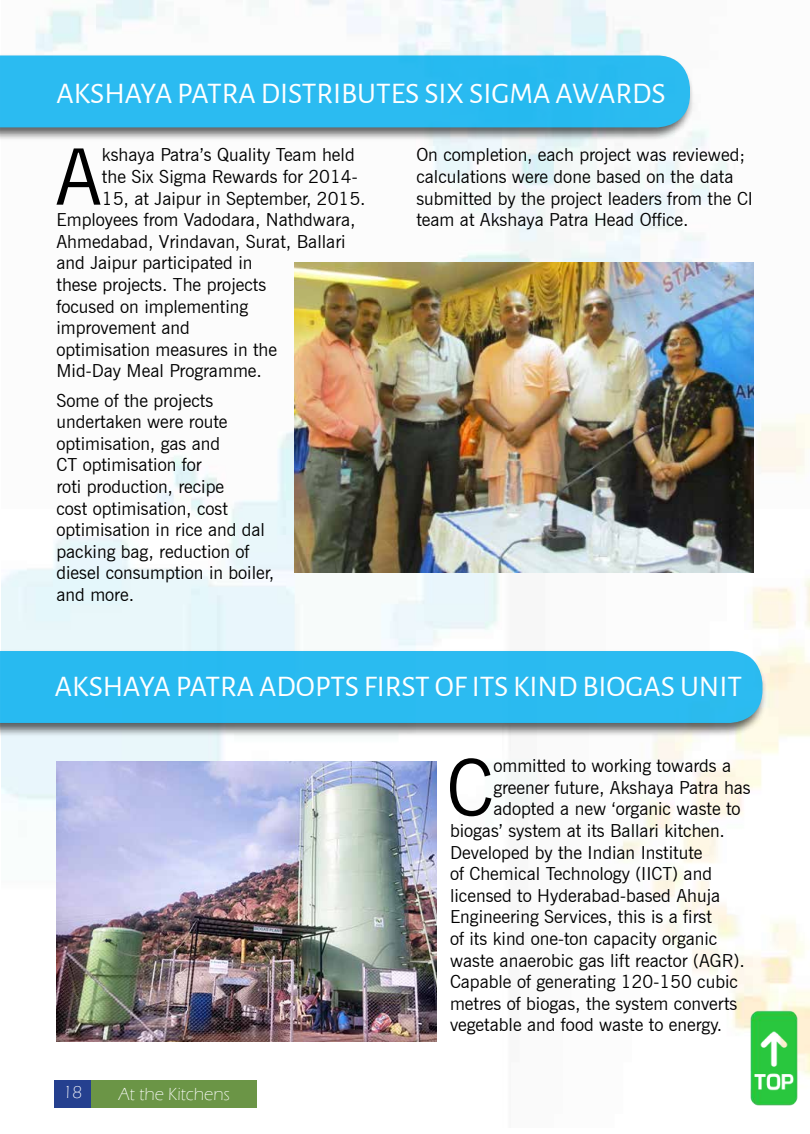
<style>
.page{position:relative;width:810px;height:1134px;background:#fff}
.page>*{position:absolute;margin:0;border:0;box-sizing:border-box;transform-origin:0 0}
.t1{font:77.7px "News Gothic BT";color:#000}
.t2{font:30px "Alegreya Sans SC";color:#fff}
.t3{font:18px/21.6px "News Gothic BT";color:#000}
.t4{font:300 18px "Eras ITC";color:#fff}
</style>
<div class="page">
<img style="left:1px;top:0;width:809px;height:1077px">
<img style="left:295px;top:263px;width:459px;height:310px">
<img style="left:56px;top:761px;width:381px;height:280px">
<div style="left:54px;top:1080px;width:37px;height:28px;background:#25408f"></div>
<div style="left:91px;top:1080px;width:166px;height:28px;background:#6b9546"></div>
<div style="left:0;top:53px;width:695px;height:89px;background:#000;opacity:.75"></div>
<div style="left:0;top:56px;width:690px;height:71px;background:#2bbbf1"></div>
<div style="left:0;top:649px;width:767px;height:88px;background:#000;opacity:.75"></div>
<div style="left:0;top:651px;width:762px;height:72px;background:#2abbf0"></div>
<img style="left:749px;top:1010px;width:50px;height:96px">
<h2 class="t2" style="left:56px;top:73px;width:611px">AKSHAYA PATRA DISTRIBUTES SIX SIGMA AWARDS</h2>
<h1 class="t1" style="left:55px;top:130px;width:48px">A</h1>
<p class="t3" style="left:102px;top:144px;width:254px">kshaya Patra’s Quality Team held</p>
<p class="t3" style="left:102px;top:166px;width:257px">the Six Sigma Rewards for 2014-</p>
<p class="t3" style="left:102px;top:187px;width:265px">15, at Jaipur in September, 2015.</p>
<p class="t3" style="left:56px;top:209px;width:301px">Employees from Vadodara, Nathdwara,</p>
<p class="t3" style="left:56px;top:231px;width:291px">Ahmedabad, Vrindavan, Surat, Ballari</p>
<p class="t3" style="left:56px;top:252px;width:198px">and Jaipur participated in</p>
<p class="t3" style="left:56px;top:274px;width:211px">these projects. The projects</p>
<p class="t3" style="left:56px;top:295px;width:193px">focused on implementing</p>
<p class="t3" style="left:56px;top:317px;width:135px">improvement and</p>
<p class="t3" style="left:56px;top:339px;width:222px">optimisation measures in the</p>
<p class="t3" style="left:56px;top:360px;width:207px">Mid-Day Meal Programme.</p>
<p class="t3" style="left:56px;top:389px;width:219px">Some of the projects undertaken were route optimisation, gas and<br>CT optimisation for<br>roti production, recipe<br>cost optimisation, cost optimisation in rice and dal packing bag, reduction of diesel consumption in boiler, and more.</p>
<p class="t3" style="left:416px;top:144px;width:338px">On completion, each project was reviewed; calculations were done based on the data submitted by the project leaders from the CI team at Akshaya Patra Head Office.</p>
<h2 class="t2" style="left:55px;top:666px;width:689px">AKSHAYA PATRA ADOPTS FIRST OF ITS KIND BIOGAS UNIT</h2>
<p class="t4" style="left:63px;top:1082px;width:21px">18</p>
<p class="t4" style="left:118px;top:1084px;width:113px">At the Kitchens</p>
<h1 class="t1" style="left:446px;top:741px;width:48px">C</h1>
<p class="t3" style="left:493px;top:755px;width:239px">ommitted to working towards a</p>
<p class="t3" style="left:493px;top:776px;width:259px">greener future, Akshaya Patra has</p>
<p class="t3" style="left:493px;top:798px;width:249px">adopted a new ‘organic waste to</p>
<p class="t3" style="left:450px;top:820px;width:277px">biogas’ system at its Ballari kitchen.</p>
<p class="t3" style="left:450px;top:841px;width:254px">Developed by the Indian Institute</p>
<p class="t3" style="left:450px;top:863px;width:264px">of Chemical Technology (IICT) and</p>
<p class="t3" style="left:450px;top:884px;width:272px">licensed to Hyderabad-based Ahuja</p>
<p class="t3" style="left:450px;top:906px;width:263px">Engineering Services, this is a first</p>
<p class="t3" style="left:450px;top:928px;width:269px">of its kind one-ton capacity organic</p>
<p class="t3" style="left:450px;top:949px;width:296px">waste anaerobic gas lift reactor (AGR).</p>
<p class="t3" style="left:450px;top:971px;width:289px">Capable of generating 120-150 cubic</p>
<p class="t3" style="left:450px;top:992px;width:289px">metres of biogas, the system converts</p>
<p class="t3" style="left:450px;top:1014px;width:274px">vegetable and food waste to energy.</p>
</div>
